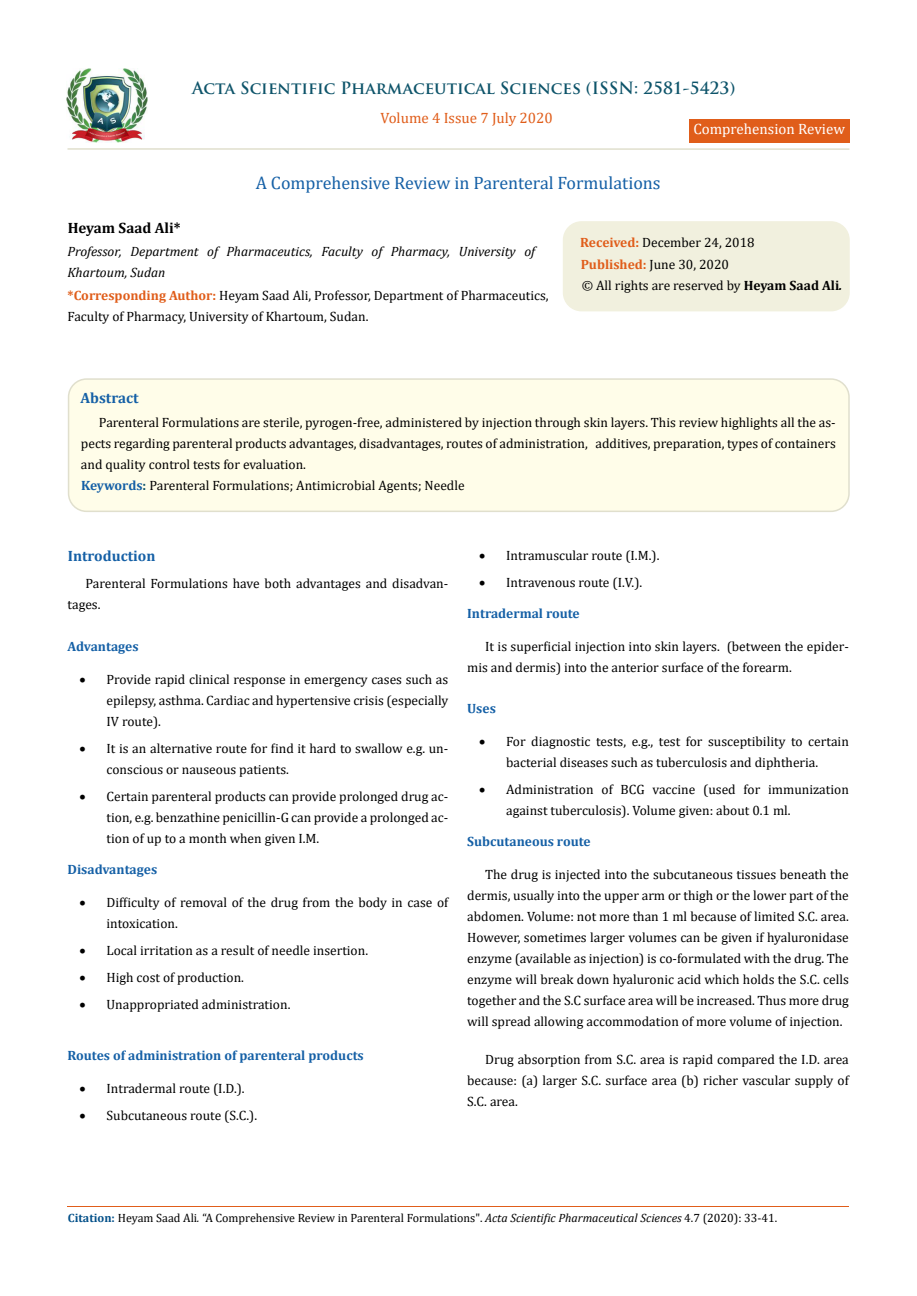
<style>
.page{position:relative;width:917px;height:1296px;background:#fff}
.page>*{position:absolute;margin:0;border:0;box-sizing:border-box;transform-origin:0 0}
.t1{font:18px "Cambria";color:#1560a6}
.t2{font:700 16.5px "Trajan Pro";color:#0e546a}
.t3{font:15px "Cambria";color:#e05d1a}
.t4{font:700 15px "Cambria";color:#1560a6}
.t5{font:15px "Cambria";color:#fff}
.t6{font:700 15px "Cambria";color:#000}
.t7{font:13.5px/21px "Cambria";color:#000}
.t8{font:700 13.5px "Cambria";color:#1560a6}
.t9{font:italic 13.5px/21px "Cambria";color:#000}
.t10{font:12px "Cambria";color:#000}
.s1{font-weight:700;color:#e05d1a}
.s2{font-weight:700}
.s3{font-weight:700;font-style:italic}
.s4{font-weight:700;color:#1560a6}
.s5{font-weight:700;color:#0e546a}
.s6{font-weight:700;color:#035089}
.s7{font-style:italic}
</style>
<div class="page">
<img style="left:67px;top:68px;width:80px;height:74px">
<div style="left:689px;top:119px;width:160px;height:23px;background:#e05d1a"></div>
<div style="left:563px;top:222px;width:286px;height:89px;background:#f1f0de;border-radius:18px"></div>
<div style="left:563px;top:221px;width:286px;height:90px;border:2px solid #f1f0de;border-radius:18px"></div>
<div style="left:69px;top:379px;width:780px;height:132px;background:#fffde9;border-radius:18px"></div>
<div style="left:68px;top:378px;width:781px;height:134px;border:2px solid #e0dfcd;border-radius:18px"></div>
<hr style="left:67px;top:148px;width:782px;height:2px;background:#e0dfcd">
<hr style="left:67px;top:1207px;width:781px;height:1px;background:#e05d1a">
<p class="t2" style="left:192px;top:77px;width:545px">Acta Scientific Pharmaceutical Sciences (ISSN: 2581-5423)</p>
<p class="t3" style="left:380px;top:109px;width:174px">Volume 4 Issue 7 July 2020</p>
<p class="t5" style="left:693px;top:120px;width:153px">Comprehension Review</p>
<h1 class="t1" style="left:256px;top:172px;width:406px">A Comprehensive Review in Parenteral Formulations</h1>
<p class="t6" style="left:68px;top:217px;width:114px">Heyam Saad Ali*</p>
<p class="t9" style="left:67px;top:240px;width:469px">Professor, Department of Pharmaceutics, Faculty of Pharmacy, University of<br>Khartoum, Sudan</p>
<p class="t7" style="left:68px;top:285px;width:482px"><span class="s1">*Corresponding Author:</span> Heyam Saad Ali, Professor, Department of Pharmaceutics,<br>Faculty of Pharmacy, University of Khartoum, Sudan.</p>
<p class="t7" style="left:580px;top:231px;width:263px;line-height:21.6px"><span class="s1">Received:</span> December 24, 2018<br><span class="s1">Published:</span> June 30, 2020<br>© All rights are reserved by <span class="s2">Heyam Saad Ali</span><span class="s3">.</span></p>
<p class="t4" style="left:80px;top:387px;width:60px">Abstract</p>
<p class="t7" style="left:81px;top:412px;width:756px;text-indent:18px">Parenteral Formulations are sterile, pyrogen-free, administered by injection through skin layers. This review highlights all the as&shy;pects regarding parenteral products advantages, disadvantages, routes of administration, additives, preparation, types of containers and quality control tests for evaluation.<br><span class="s4">Keywords</span><span class="s5">:</span> Parenteral Formulations; Antimicrobial Agents; Needle</p>
<p class="t4" style="left:68px;top:545px;width:89px">Introduction</p>
<p class="t7" style="left:67px;top:573px;width:382px;text-indent:18px">Parenteral Formulations have both advantages and disadvan&shy;tages.</p>
<p class="t8" style="left:67px;top:637px;width:73px">Advantages</p>
<p class="t7" style="left:106px;top:669px;width:343px;text-align:justify;text-indent:-27px">• Provide rapid clinical response in emergency cases such as epilepsy, asthma. Cardiac and hypertensive crisis (especially IV route).</p>
<p class="t7" style="left:106px;top:738px;width:343px;text-indent:-27px">• It is an alternative route for find it hard to swallow e.g. un&shy;conscious or nauseous patients.</p>
<p class="t7" style="left:106px;top:786px;width:343px;text-align:justify;text-indent:-27px">• Certain parenteral products can provide prolonged drug ac&shy;tion, e.g. benzathine penicillin-G can provide a prolonged ac&shy;tion of up to a month when given I.M.</p>
<p class="t8" style="left:67px;top:860px;width:91px">Disadvantages</p>
<p class="t7" style="left:106px;top:892px;width:343px;text-indent:-27px">• Difficulty of removal of the drug from the body in case of intoxication.</p>
<p class="t7" style="left:79px;top:940px;width:290px">• Local irritation as a result of needle insertion.</p>
<p class="t7" style="left:79px;top:967px;width:166px">• High cost of production.</p>
<p class="t7" style="left:79px;top:994px;width:212px">• Unappropriated administration.</p>
<p class="t8" style="left:67px;top:1046px;width:298px">Routes of administration of parenteral products</p>
<p class="t7" style="left:79px;top:1078px;width:167px">• Intradermal route (I.D.).</p>
<p class="t7" style="left:79px;top:1105px;width:179px">• Subcutaneous route (S.C.).</p>
<p class="t7" style="left:479px;top:545px;width:182px">• Intramuscular route (I.M.).</p>
<p class="t7" style="left:479px;top:572px;width:164px">• Intravenous route (I.V.).</p>
<p class="t8" style="left:467px;top:603px;width:114px">Intradermal route</p>
<p class="t7" style="left:467px;top:635px;width:383px;text-indent:18px">It is superficial injection into skin layers. (between the epider&shy;mis and dermis) into the anterior surface of the forearm.</p>
<p class="t8" style="left:467px;top:699px;width:30px">Uses</p>
<p class="t7" style="left:479px;top:731px;width:371px;text-align:center">• For diagnostic tests, e.g., test for susceptibility to certain bacterial diseases such as tuberculosis and diphtheria.</p>
<p class="t7" style="left:506px;top:779px;width:344px;text-indent:-27px">• Administration of BCG vaccine (used for immunization against tuberculosis). Volume given: about 0.1 ml.</p>
<p class="t8" style="left:467px;top:832px;width:125px">Subcutaneous route</p>
<p class="t7" style="left:467px;top:864px;width:383px;text-align:justify;text-indent:18px">The drug is injected into the subcutaneous tissues beneath the dermis, usually into the upper arm or thigh or the lower part of the abdomen. Volume: not more than 1 ml because of limited S.C. area.<br>However, sometimes larger volumes can be given if hyaluronidase enzyme (available as injection) is co-formulated with the drug. The enzyme will break down hyaluronic acid which holds the S.C. cells together and the S.C surface area will be increased. Thus more drug will spread allowing accommodation of more volume of injection.</p>
<p class="t7" style="left:467px;top:1049px;width:383px;text-align:justify;text-indent:18px">Drug absorption from S.C. area is rapid compared the I.D. area because: (a) larger S.C. surface area (b) richer vascular supply of S.C. area.</p>
<p class="t10" style="left:68px;top:1211px;width:711px"><span class="s6">Citation:</span> Heyam Saad Ali<span class="s7">.</span> “A Comprehensive Review in Parenteral Formulations". <span class="s7">Acta Scientific Pharmaceutical Sciences</span> 4.7 (2020): 33-41.</p>
</div>
